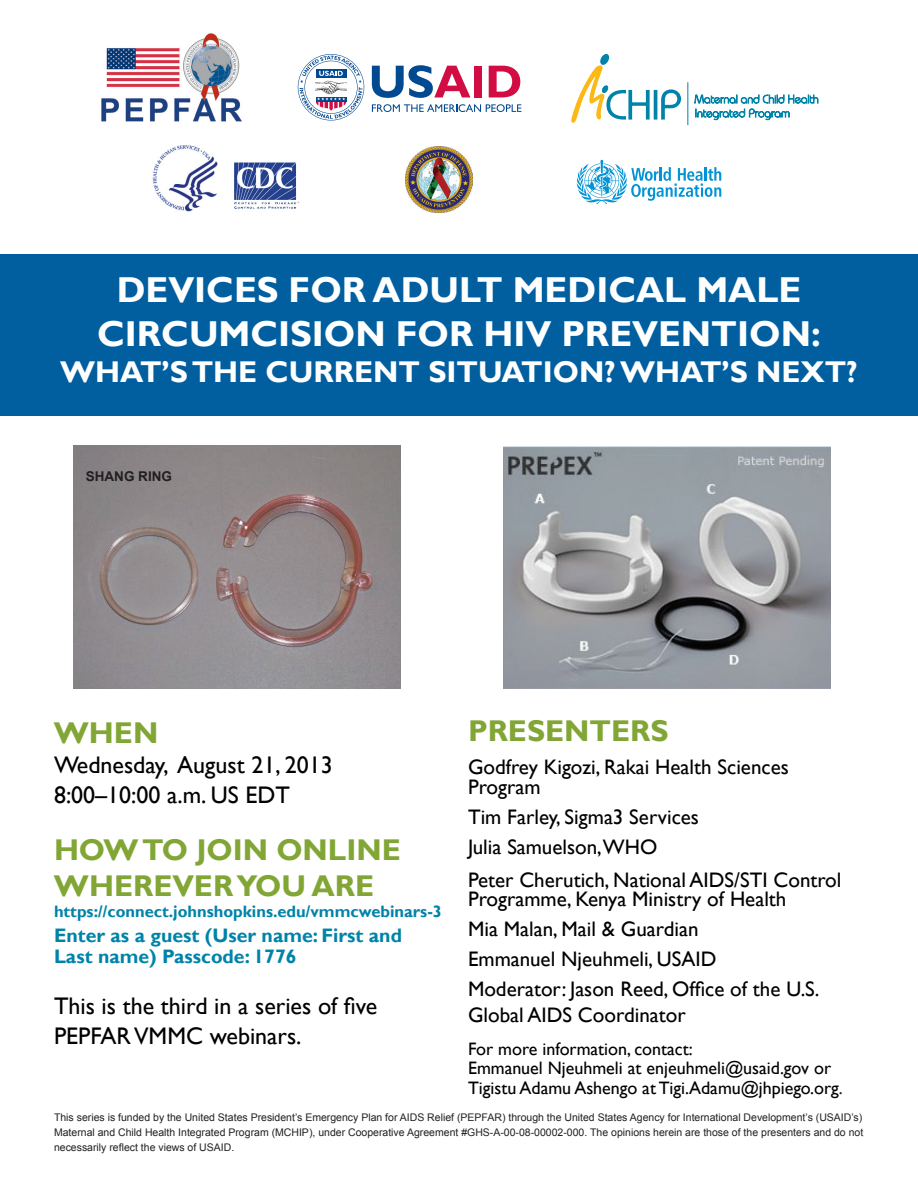
<style>
.page{position:relative;width:918px;height:1188px;background:#fff}
.page>*{position:absolute;margin:0;border:0;box-sizing:border-box;transform-origin:0 0}
.t1{font:700 36px/43.2px "Gill Sans";color:#fff;text-align:center}
.t2{font:700 30px "Gill Sans";color:#82a635}
.t3{font:700 30px "Gill Sans";color:#fff}
.t4{font:24px/30px "Gill Sans";color:#000}
.t5{font:21px/30px "Gill Sans";color:#000}
.t6{font:700 19.5px/21px "Gill Sans";color:#0083a9}
.t7{font:18px/19.5px "Gill Sans";color:#000}
.t8{font:700 16.5px "Gill Sans";color:#0083a9}
.t9{font:700 13.5px "Arial";color:#231f20}
.t10{font:10.5px/15px "Arial";color:#231f20;text-align:justify}
.s1{color:#231f20}
</style>
<div class="page">
<div style="left:0;top:254px;width:918px;height:162px;background:#015fa0"></div>
<img style="left:101px;top:33px;width:141px;height:89px">
<svg style="left:372px;top:65px;width:98px;height:33px"></svg>
<div style="left:474px;top:66px;width:8px;height:31px;background:#d20d44"></div>
<svg style="left:489px;top:66px;width:31px;height:31px"></svg>
<svg style="left:372px;top:104px;width:149px;height:8px"></svg>
<svg style="left:298px;top:54px;width:66px;height:66px"></svg>
<svg style="left:571px;top:54px;width:79px;height:69px"></svg>
<hr style="left:654px;top:90px;width:3px;height:30px;background:#0083a9">
<svg style="left:661px;top:89px;width:20px;height:31px"></svg>
<hr style="left:687px;top:82px;width:1px;height:43px;background:#0083a9">
<svg style="left:694px;top:94px;width:124px;height:26px"></svg>
<img style="left:405px;top:146px;width:67px;height:67px">
<img style="left:234px;top:162px;width:66px;height:47px">
<img style="left:152px;top:145px;width:66px;height:67px">
<svg style="left:577px;top:160px;width:144px;height:44px"></svg>
<img style="left:503px;top:446px;width:327px;height:243px">
<img style="left:74px;top:446px;width:327px;height:243px">
<h1 class="t1" style="left:97px;top:270px;width:725px">Devices for adult medical male circumcision for HIV prevention:</h1>
<h2 class="t3" style="left:60px;top:354px;width:799px">What’s th e current situation? What’s next?</h2>
<p class="t9" style="left:86px;top:467px;width:88px">SHANG RING</p>
<h2 class="t2" style="left:468px;top:713px;width:21px">PRESENTERS</h2>
<h3 class="t5" style="left:468px;top:758px;width:322px;line-height:19.5px">Godfrey Kigozi, Rakai Health Sciences<br>Program</h3>
<h3 class="t5" style="left:468px;top:802px;width:233px">Tim Farley, Sigma3 Services<br>Julia Samuelson,WHO</h3>
<h3 class="t5" style="left:468px;top:870px;width:375px;line-height:19.5px">Peter Cherutich, National AIDS/STI Control<br>Programme, Kenya Ministry of Health</h3>
<h3 class="t5" style="left:468px;top:915px;width:353px">Mia Malan, Mail &amp; Guardian<br>Emmanuel Njeuhmeli, USAID<br>Moderator: Jason Reed, Office of the U.S.</h3>
<h3 class="t5" style="left:468px;top:1000px;width:219px">Global AIDS Coordinator</h3>
<h3 class="t7" style="left:468px;top:1039px;width:376px">For more information, contact:<br>Emmanuel Njeuhmeli at enjeuhmeli@usaid.gov or<br>Tigistu Adamu Ashengo at Tigi.Adamu@jhpiego.org<span class="s1">.</span></h3>
<p class="t10" style="left:54px;top:1109px;width:811px">This series is funded by the United States President’s Emergency Plan for AIDS Relief (PEPFAR) through the United States Agency for International Development’s (USAID’s)<br>Maternal and Child Health Integrated Program (MCHIP), under Cooperative Agreement #GHS-A-00-08-00002-000. The opinions herein are those of the presenters and do not necessarily reflect the views of USAID.</p>
<h2 class="t2" style="left:54px;top:715px;width:106px">When</h2>
<h3 class="t4" style="left:54px;top:750px;width:280px">Wednesday, August 21, 2013<br>8:00–10:00 a.m. US EDT</h3>
<h2 class="t2" style="left:54px;top:832px;width:173px">HOW TO JOIN</h2>
<h2 class="t2" style="left:276px;top:832px;width:22px">ONLINE</h2>
<h2 class="t2" style="left:54px;top:868px;width:81px">WHEREVER</h2>
<h2 class="t2" style="left:236px;top:868px;width:97px">YOU ARE</h2>
<h3 class="t8" style="left:54px;top:901px;width:389px">https://connect.johnshopkins.edu/vmmcwebinars-3</h3>
<h3 class="t6" style="left:54px;top:926px;width:350px">Enter as a guest (User name: First and<br>Last name) Passcode: 1776</h3>
<h3 class="t4" style="left:54px;top:992px;width:325px">This is the third in a series of five<br>PEPFAR VMMC webinars.</h3>
</div>
